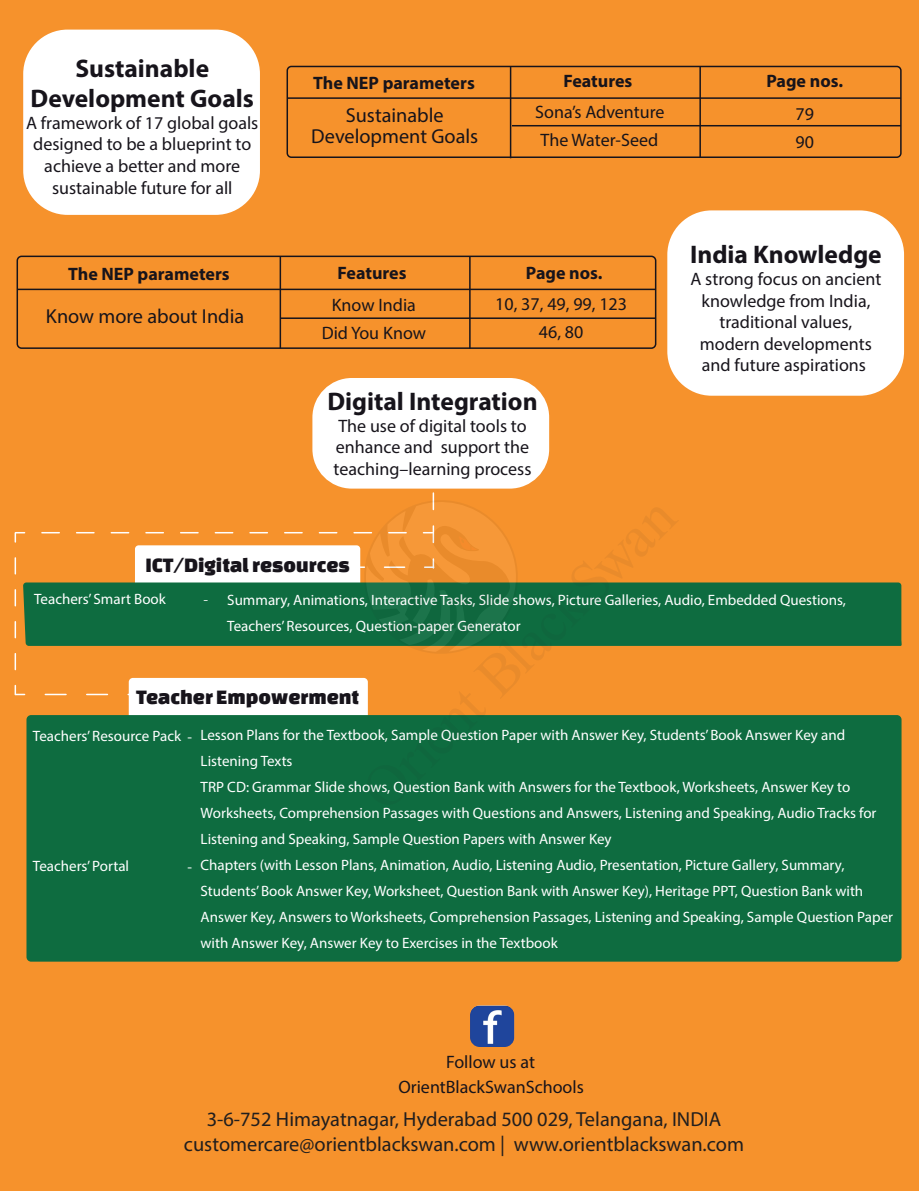
<style>
.page{position:relative;width:919px;height:1191px;background:#fff}
.page>*{position:absolute;margin:0;border:0;box-sizing:border-box;transform-origin:0 0}
.t1{font:700 25.5px/30.6px "Myriad Pro";color:#17141b;text-align:center}
.t2{font:21.45px "Changa One";color:#17141b}
.t3{font:20.4px/24.5px "Myriad Pro";color:#211e1e;text-align:center}
.t4{font:20.25px/21px "Myriad Pro";color:#17141b;text-align:center}
.t5{font:18px/21.6px "Myriad Pro";color:#17141b;text-align:center}
.t6{font:700 18px "Myriad Pro";color:#17141b}
.t7{font:15px/25.8px "Myriad Pro";color:#fff}
.t8{font:15px "Chaparral Pro";color:#fff}
</style>
<div class="page">
<div style="left:0;top:0;width:918px;height:1191px;background:#f6922c"></div>
<div style="left:23px;top:30px;width:237px;height:185px;background:#fff;border-radius:44px"></div>
<hr style="left:510px;top:67px;width:1px;height:91px;background:#17141b">
<hr style="left:699px;top:66px;width:1px;height:92px;background:#17141b">
<hr style="left:287px;top:97px;width:613px;height:2px;background:#17141b">
<hr style="left:512px;top:125px;width:388px;height:1px;background:#17141b">
<div style="left:286px;top:66px;width:615px;height:92px;border:2px solid #17141b;border-radius:4px"></div>
<div style="left:312px;top:378px;width:237px;height:110px;background:#fff;border-radius:39px"></div>
<div style="left:135px;top:545px;width:225px;height:86px;background:#fff;border-radius:4px"></div>
<div style="left:23px;top:582px;width:879px;height:64px;background:#0e6c40"></div>
<div style="left:129px;top:678px;width:239px;height:108px;background:#fff;border-radius:4px"></div>
<div style="left:26px;top:715px;width:875px;height:246px;background:#0e6c40;border-radius:5px"></div>
<svg style="left:15px;top:558px;width:1px;height:113px"></svg>
<svg style="left:15px;top:685px;width:10px;height:10px"></svg>
<svg style="left:45px;top:693px;width:64px;height:2px"></svg>
<svg style="left:15px;top:532px;width:10px;height:10px"></svg>
<svg style="left:42px;top:532px;width:290px;height:1px"></svg>
<img style="left:470px;top:1005px;width:44px;height:42px">
<hr style="left:279px;top:256px;width:2px;height:92px;background:#17141b">
<hr style="left:469px;top:256px;width:1px;height:93px;background:#17141b">
<hr style="left:17px;top:289px;width:638px;height:1px;background:#17141b">
<div style="left:667px;top:210px;width:237px;height:186px;background:#fff;border-radius:44px"></div>
<hr style="left:280px;top:317px;width:375px;height:2px;background:#17141b">
<div style="left:17px;top:256px;width:639px;height:93px;border:2px solid #17141b;border-radius:4px"></div>
<svg style="left:332px;top:468px;width:217px;height:217px"></svg>
<svg style="left:335px;top:471px;width:212px;height:212px"></svg>
<svg style="left:453px;top:532px;width:26px;height:26px"></svg>
<h1 class="t1" style="left:31px;top:52px;width:225px">Sustainable<br>Development Goals</h1>
<p class="t5" style="left:26px;top:112px;width:234px">A framework of 17 global goals designed to be a blueprint to achieve a better and more sustainable future for all</p>
<p class="t6" style="left:313px;top:71px;width:163px">The NEP parameters</p>
<p class="t6" style="left:563px;top:69px;width:70px">Features</p>
<p class="t6" style="left:766px;top:69px;width:78px">Page nos.</p>
<p class="t5" style="left:535px;top:97px;width:131px;line-height:27.9px">Sona’s Adventure<br>The Water-Seed</p>
<p class="t5" style="left:795px;top:100px;width:20px;line-height:27.9px;text-align:left">79<br>90</p>
<h3 class="t4" style="left:311px;top:105px;width:168px">Sustainable<br>Development Goals</h3>
<p class="t6" style="left:68px;top:262px;width:163px">The NEP parameters</p>
<p class="t6" style="left:337px;top:261px;width:70px">Features</p>
<p class="t6" style="left:526px;top:261px;width:78px">Page nos.</p>
<p class="t5" style="left:321px;top:291px;width:106px;line-height:27.9px">Know India<br>Did You Know</p>
<p class="t5" style="left:495px;top:290px;width:133px;line-height:27.9px">10, 37, 49, 99, 123<br>46, 80</p>
<h3 class="t4" style="left:46px;top:305px;width:200px">Know more about India</h3>
<h1 class="t1" style="left:327px;top:385px;width:212px">Digital Integration</h1>
<p class="t5" style="left:333px;top:415px;width:199px;text-align:left">The use of digital tools to enhance and support the teaching–learning process</p>
<h1 class="t1" style="left:690px;top:239px;width:193px">India Knowledge</h1>
<p class="t5" style="left:690px;top:268px;width:192px">A strong focus on ancient knowledge from India, traditional values, modern developments and future aspirations</p>
<h2 class="t2" style="left:146px;top:552px;width:206px">ICT/Digital resources</h2>
<p class="t7" style="left:34px;top:586px;width:133px">Teachers’ Smart Book</p>
<p class="t7" style="left:227px;top:587px;width:620px">Summary, Animations, Interactive Tasks, Slide shows, Picture Galleries, Audio, Embedded Questions,<br>Teachers’ Resources, Question-paper Generator</p>
<p class="t8" style="left:203px;top:591px;width:6px">-</p>
<h2 class="t2" style="left:136px;top:685px;width:224px">Teacher Empowerment</h2>
<p class="t7" style="left:33px;top:723px;width:161px">Teachers’ Resource Pack -</p>
<p class="t7" style="left:33px;top:852px;width:98px">Teachers’ Portal</p>
<p class="t7" style="left:187px;top:853px;width:6px">-</p>
<p class="t7" style="left:200px;top:722px;width:694px">Lesson Plans for the Textbook, Sample Question Paper with Answer Key, Students’ Book Answer Key and Listening Texts<br>TRP CD: Grammar Slide shows, Question Bank with Answers for the Textbook, Worksheets, Answer Key to Worksheets, Comprehension Passages with Questions and Answers, Listening and Speaking, Audio Tracks for Listening and Speaking, Sample Question Papers with Answer Key<br>Chapters (with Lesson Plans, Animation, Audio, Listening Audio, Presentation, Picture Gallery, Summary, Students’ Book Answer Key, Worksheet, Question Bank with Answer Key), Heritage PPT, Question Bank with Answer Key, Answers to Worksheets, Comprehension Passages, Listening and Speaking, Sample Question Paper with Answer Key, Answer Key to Exercises in the Textbook</p>
<p class="t5" style="left:446px;top:1051px;width:90px">Follow us at</p>
<p class="t5" style="left:398px;top:1076px;width:187px">OrientBlackSwanSchools</p>
<h3 class="t3" style="left:184px;top:1107px;width:561px">3-6-752 Himayatnagar, Hyderabad 500 029, Telangana, INDIA customercare@orientblackswan.com | www.orientblackswan.com</h3>
</div>
